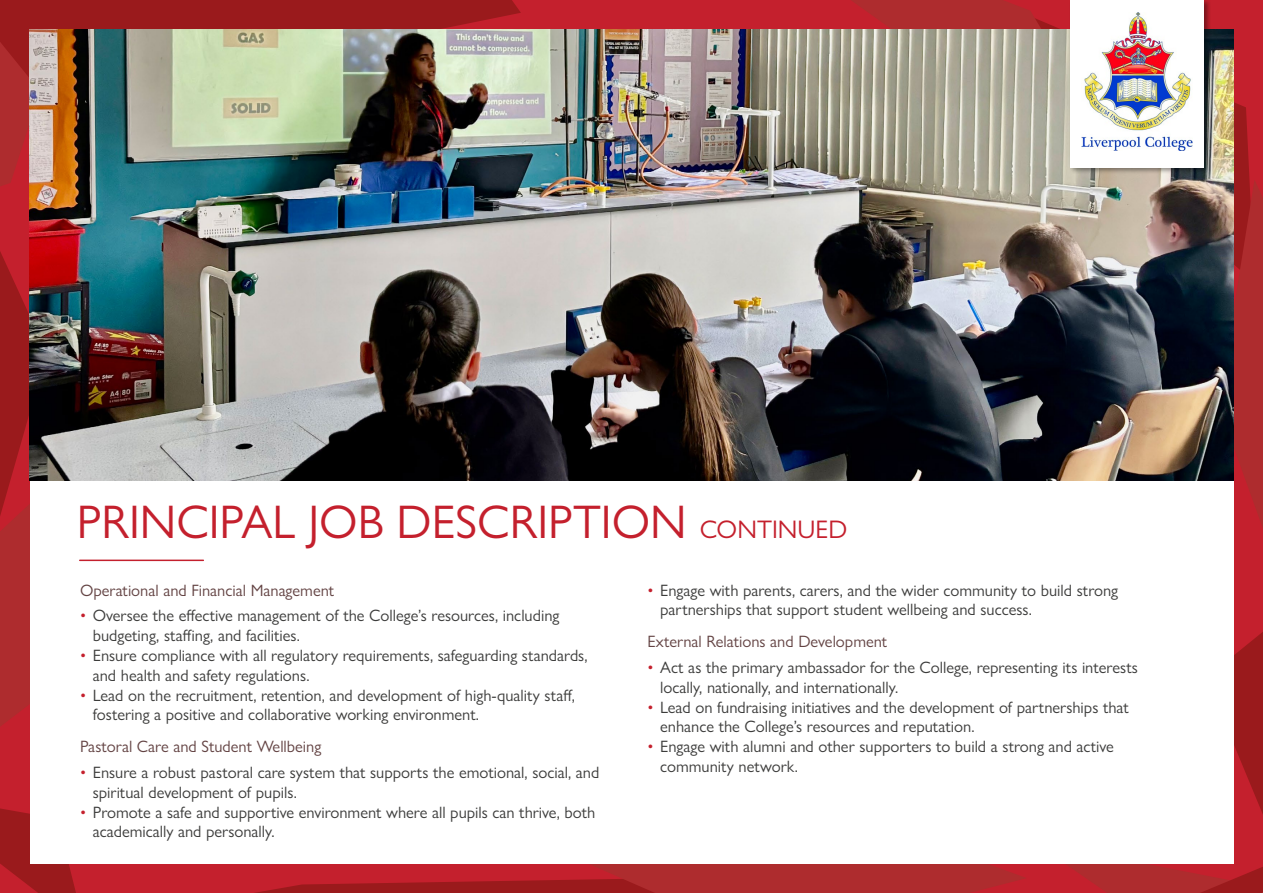
<style>
.page{position:relative;width:1263px;height:893px;background:#c4202d}
.page>*{position:absolute;margin:0;border:0;box-sizing:border-box;transform-origin:0 0}
.t1{font:47.4px "Gill Sans Nova";color:#c4202d}
.t2{font:16.5px/19.8px "Gill Sans Nova";color:#3c3c3b}
.t3{font:16.5px "Gill Sans Nova";color:#634343}
.s1{font-size:25.5px}
.s2{color:#c4202d}
</style>
<div class="page">
<svg style="left:1233px;top:632px;width:30px;height:183px"></svg>
<svg style="left:1211px;top:29px;width:39px;height:150px"></svg>
<svg style="left:1233px;top:179px;width:30px;height:350px;background:#a92c2f"></svg>
<svg style="left:850px;top:0;width:218px;height:30px;fill:#ae2c2e"></svg>
<svg style="left:0;top:808px;width:76px;height:85px"></svg>
<svg style="left:0;top:251px;width:30px;height:476px"></svg>
<svg style="left:0;top:107px;width:30px;height:80px"></svg>
<svg style="left:0;top:0;width:521px;height:107px;background:#9d2021"></svg>
<svg style="left:253px;top:863px;width:774px;height:30px"></svg>
<svg style="left:1033px;top:842px;width:230px;height:51px"></svg>
<div style="left:30px;top:30px;width:1203px;height:833px;background:#fff"></div>
<img style="left:30px;top:30px;width:1203px;height:450px">
<hr style="left:80px;top:560px;width:123px;height:1px;background:#c4202d">
<div style="left:1068px;top:0;width:143px;height:175px;background:#000;opacity:.39"></div>
<div style="left:1070px;top:0;width:133px;height:167px;background:#fff"></div>
<img style="left:1081px;top:13px;width:111px;height:138px">
<h1 class="t1" style="left:77px;top:493px;width:772px">PRINCIPAL JOB DESCRIPTION <span class="s1">CONTINUED</span></h1>
<p class="t3" style="left:80px;top:580px;width:256px">Operational and Financial Management</p>
<p class="t2" style="left:93px;top:606px;width:468px;text-indent:-13px"><span class="s2">•</span> Oversee the effective management of the College’s resources, including budgeting, staffing, and facilities.</p>
<p class="t2" style="left:93px;top:645px;width:496px;text-indent:-13px"><span class="s2">•</span> Ensure compliance with all regulatory requirements, safeguarding standards, and health and safety regulations.</p>
<p class="t2" style="left:93px;top:685px;width:484px;text-indent:-13px"><span class="s2">•</span> Lead on the recruitment, retention, and development of high-quality staff, fostering a positive and collaborative working environment.</p>
<p class="t3" style="left:80px;top:736px;width:243px">Pastoral Care and Student Wellbeing</p>
<p class="t2" style="left:93px;top:762px;width:508px;text-indent:-13px"><span class="s2">•</span> Ensure a robust pastoral care system that supports the emotional, social, and spiritual development of pupils.</p>
<p class="t2" style="left:93px;top:802px;width:504px;text-indent:-13px"><span class="s2">•</span> Promote a safe and supportive environment where all pupils can thrive, both academically and personally.</p>
<p class="t2" style="left:660px;top:580px;width:460px;text-indent:-13px"><span class="s2">•</span> Engage with parents, carers, and the wider community to build strong partnerships that support student wellbeing and success.</p>
<p class="t3" style="left:647px;top:631px;width:241px">External Relations and Development</p>
<p class="t2" style="left:660px;top:657px;width:479px;text-indent:-13px"><span class="s2">•</span> Act as the primary ambassador for the College, representing its interests locally, nationally, and internationally.</p>
<p class="t2" style="left:660px;top:697px;width:470px;text-indent:-13px"><span class="s2">•</span> Lead on fundraising initiatives and the development of partnerships that enhance the College’s resources and reputation.</p>
<p class="t2" style="left:660px;top:736px;width:455px;text-indent:-13px"><span class="s2">•</span> Engage with alumni and other supporters to build a strong and active community network.</p>
</div>
